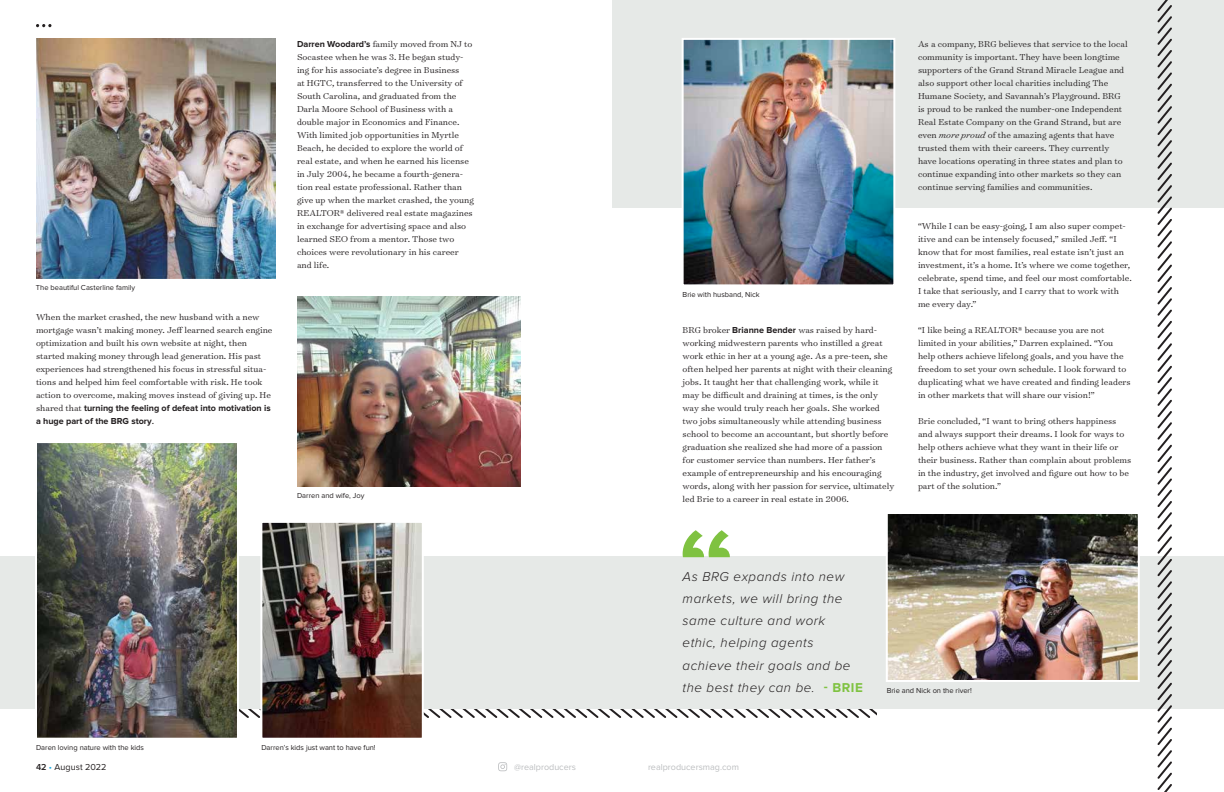
<style>
.page{position:relative;width:1224px;height:792px;background:#fff}
.page>*{position:absolute;margin:0;border:0;box-sizing:border-box;transform-origin:0 0}
.t1{font:italic 300 13.3px/22.2px "Proxima Nova";letter-spacing:.04em;color:#231f20}
.t2{font:700 13.3px "Proxima Nova";color:#7fc241}
.t3{font:300 9.8px/13px "Surveyor Text";color:#231f20}
.t4{font:700 9px/13px "Proxima Nova";color:#231f20}
.t5{font:9px "Proxima Nova";color:#bcbec0}
.t6{font:9px "Proxima Nova";letter-spacing:.01em;color:#231f20}
.t7{font:7.5px "Proxima Nova";color:#231f20}
.s1{font-family:"Surveyor Text";font-weight:300;font-size:9.8px}
.s2{font-family:"Proxima Nova";font-weight:700;font-size:9px}
.s3{font-style:italic}
.s4{font-weight:600}
.s5{color:#19a8e0}
</style>
<div class="page">
<svg style="left:498px;top:762px;width:9px;height:9px"></svg>
<svg style="left:239px;top:708px;width:638px;height:10px"></svg>
<div style="left:0;top:556px;width:1224px;height:152px;background:#e6e9e7"></div>
<div style="left:612px;top:0;width:612px;height:207px;background:#e6e9e7"></div>
<img style="left:297px;top:297px;width:224px;height:190px">
<img style="left:685px;top:41px;width:207px;height:242px">
<div style="left:682px;top:38px;width:213px;height:248px;border:2px solid #fff"></div>
<img style="left:36px;top:39px;width:240px;height:240px">
<img style="left:38px;top:444px;width:198px;height:293px">
<div style="left:35px;top:441px;width:204px;height:299px;border:2px solid #fff"></div>
<img style="left:263px;top:524px;width:158px;height:213px">
<div style="left:260px;top:521px;width:164px;height:219px;border:2px solid #fff"></div>
<img style="left:889px;top:515px;width:248px;height:164px">
<div style="left:886px;top:512px;width:254px;height:170px;border:2px solid #fff"></div>
<svg style="left:36px;top:24px;width:15px;height:3px"></svg>
<svg style="left:1156px;top:0;width:18px;height:792px"></svg>
<svg style="left:683px;top:530px;width:47px;height:27px"></svg>
<p class="t7" style="left:36px;top:284px;width:101px">The beautiful Casterline family</p>
<p class="t3" style="left:36px;top:311px;width:238px">When the market crashed, the new husband with a new mortgage wasn’t making money. Jeff learned search engine optimization and built his own website at night, then started making money through lead generation. His past experiences had strengthened his focus in stressful situa&shy;tions and helped him feel comfortable with risk. He took action to overcome, making moves instead of giving up. He</p>
<p class="t4" style="left:36px;top:402px;width:236px"><span class="s1">shared that</span> turning the feeling of defeat into motivation is a huge part of the BRG story<span class="s1">.</span></p>
<p class="t3" style="left:297px;top:37px;width:178px"><span class="s2">Darren Woodard’s</span> family moved from NJ to Socastee when he was 3. He began study&shy;ing for his associate’s degree in Business<br>at HGTC, transferred to the University of South Carolina, and graduated from the Darla Moore School of Business with a double major in Economics and Finance.<br>With limited job opportunities in Myrtle Beach, he decided to explore the world of real estate, and when he earned his license in July 2004, he became a fourth-genera&shy;tion real estate professional. Rather than give up when the market crashed, the young REALTOR® delivered real estate magazines in exchange for advertising space and also learned SEO from a mentor. Those two choices were revolutionary in his career and life.</p>
<p class="t7" style="left:297px;top:492px;width:69px">Darren and wife, Joy</p>
<p class="t7" style="left:36px;top:743px;width:110px">Daren loving nature with the kids</p>
<p class="t7" style="left:261px;top:743px;width:116px">Darren’s kids just want to have fun!</p>
<p class="t7" style="left:683px;top:290px;width:79px">Brie with husband, Nick</p>
<p class="t3" style="left:683px;top:324px;width:213px">BRG broker <span class="s2">Brianne Bender</span> was raised by hard&shy;working midwestern parents who instilled a great work ethic in her at a young age. As a pre-teen, she often helped her parents at night with their cleaning jobs. It taught her that challenging work, while it may be difficult and draining at times, is the only way she would truly reach her goals. She worked two jobs simultaneously while attending business school to become an accountant, but shortly before graduation she realized she had more of a passion for customer service than numbers. Her father’s example of entrepreneurship and his encouraging words, along with her passion for service, ultimately led Brie to a career in real estate in 2006.</p>
<p class="t3" style="left:918px;top:37px;width:211px">As a company, BRG believes that service to the local community is important. They have been longtime supporters of the Grand Strand Miracle League and also support other local charities including The Humane Society, and Savannah’s Playground. BRG is proud to be ranked the number-one Independent Real Estate Company on the Grand Strand, but are even <span class="s3">more proud</span> of the amazing agents that have trusted them with their careers. They currently have locations operating in three states and plan to continue expanding into other markets so they can continue serving families and communities.</p>
<p class="t3" style="left:918px;top:219px;width:215px">“While I can be easy-going, I am also super compet&shy;itive and can be intensely focused,” smiled Jeff. “I know that for most families, real estate isn’t just an investment, it’s a home. It’s where we come together, celebrate, spend time, and feel our most comfortable.<br>I take that seriously, and I carry that to work with me every day.”</p>
<p class="t3" style="left:918px;top:323px;width:214px">“I like being a REALTOR® because you are not limited in your abilities,” Darren explained. “You help others achieve lifelong goals, and you have the freedom to set your own schedule. I look forward to duplicating what we have created and finding leaders in other markets that will share our vision!”</p>
<p class="t3" style="left:918px;top:414px;width:215px">Brie concluded, “I want to bring others happiness and always support their dreams. I look for ways to help others achieve what they want in their life or their business. Rather than complain about problems in the industry, get involved and figure out how to be part of the solution.”</p>
<h1 class="t1" style="left:683px;top:566px;width:169px">As BRG expands into new markets, we will bring the same culture and work ethic, helping agents achieve their goals and be the best they can be.</h1>
<h1 class="t2" style="left:824px;top:681px;width:40px">- BRIE</h1>
<p class="t7" style="left:887px;top:686px;width:86px">Brie and Nick on the river!</p>
<p class="t6" style="left:36px;top:762px;width:72px"><span class="s4">42</span> <span class="s5">•</span> August 2022</p>
<p class="t5" style="left:514px;top:762px;width:63px">@realproducers</p>
<p class="t5" style="left:648px;top:762px;width:92px">realproducersmag.com</p>
</div>
